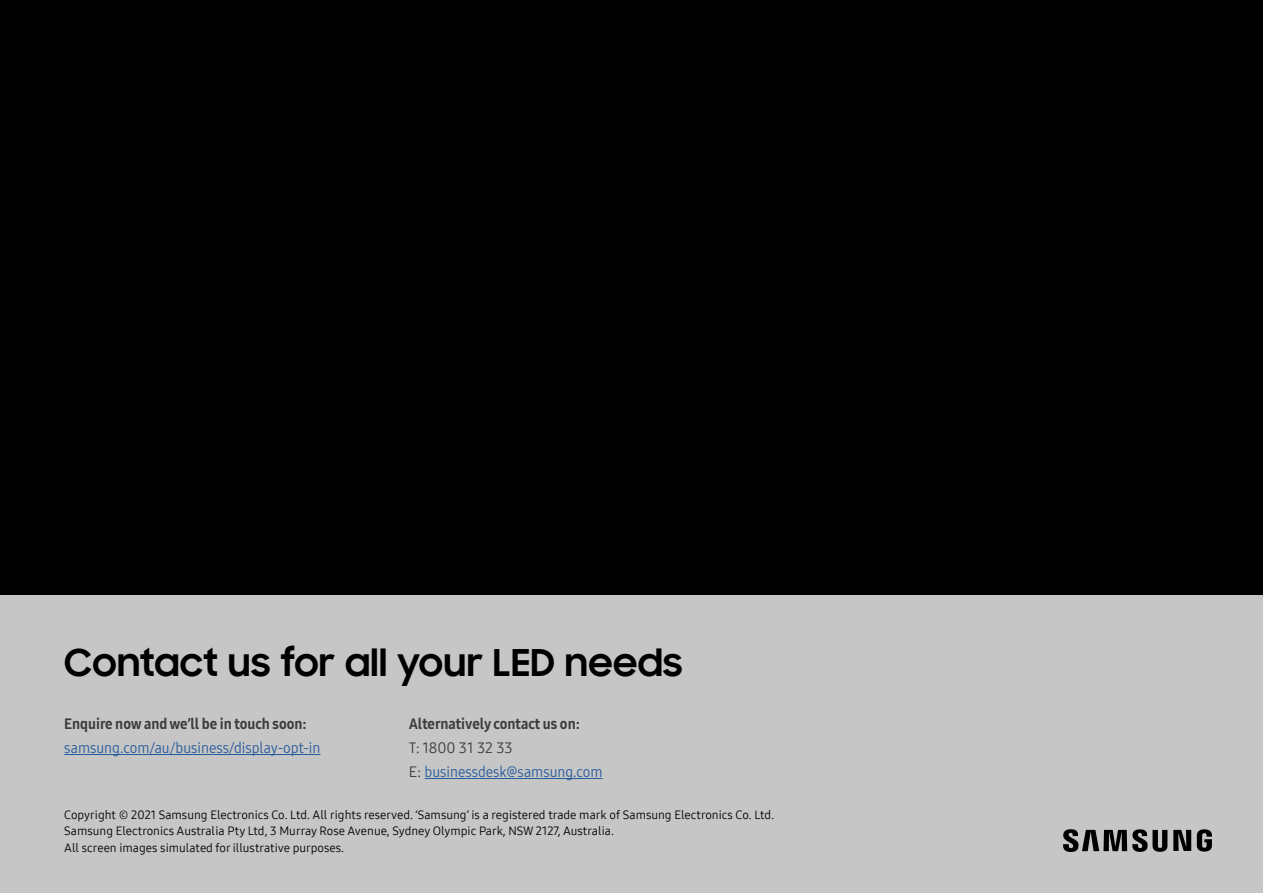
<style>
.page{position:relative;width:1263px;height:893px;background:#000}
.page>*{position:absolute;margin:0;border:0;box-sizing:border-box;transform-origin:0 0}
.t1{font:700 37.5px "Samsung Sharp Sans";letter-spacing:.01em;color:#000}
.t2{font:15px "Samsung One 400 C";color:#275b9b}
.t3{font:15px "Samsung One 800 C";color:#3c3c3b}
.t4{font:15px "Samsung One 400";color:#3c3c3b}
.t5{font:12px/16.5px "Samsung One 400";color:#000}
.s1{font-family:"Samsung One 400";color:#3c3c3b}
</style>
<div class="page">
<div style="left:0;top:595px;width:1263px;height:298px;background:#c6c6c6"></div>
<svg style="left:1063px;top:829px;width:149px;height:23px"></svg>
<hr style="left:64px;top:754px;width:256px;height:1px;background:#275b9b">
<hr style="left:425px;top:778px;width:178px;height:1px;background:#275b9b">
<h1 class="t1" style="left:64px;top:634px;width:620px">Contact us for all your LED needs</h1>
<p class="t3" style="left:64px;top:713px;width:244px">Enquire now and we’ll be in touch soon:</p>
<p class="t2" style="left:64px;top:737px;width:258px">samsung.com/au/business/display-opt-in</p>
<p class="t3" style="left:409px;top:713px;width:173px">Alternatively contact us on:</p>
<p class="t4" style="left:409px;top:737px;width:106px">T: 1800 31 32 33</p>
<p class="t2" style="left:409px;top:761px;width:196px"><span class="s1">E:</span> businessdesk@samsung.com</p>
<p class="t5" style="left:64px;top:806px;width:711px">Copyright © 2021 Samsung Electronics Co. Ltd. All rights reserved. ‘Samsung’ is a registered trade mark of Samsung Electronics Co. Ltd.<br>Samsung Electronics Australia Pty Ltd, 3 Murray Rose Avenue, Sydney Olympic Park, NSW 2127, Australia.<br>All screen images simulated for illustrative purposes.</p>
</div>
